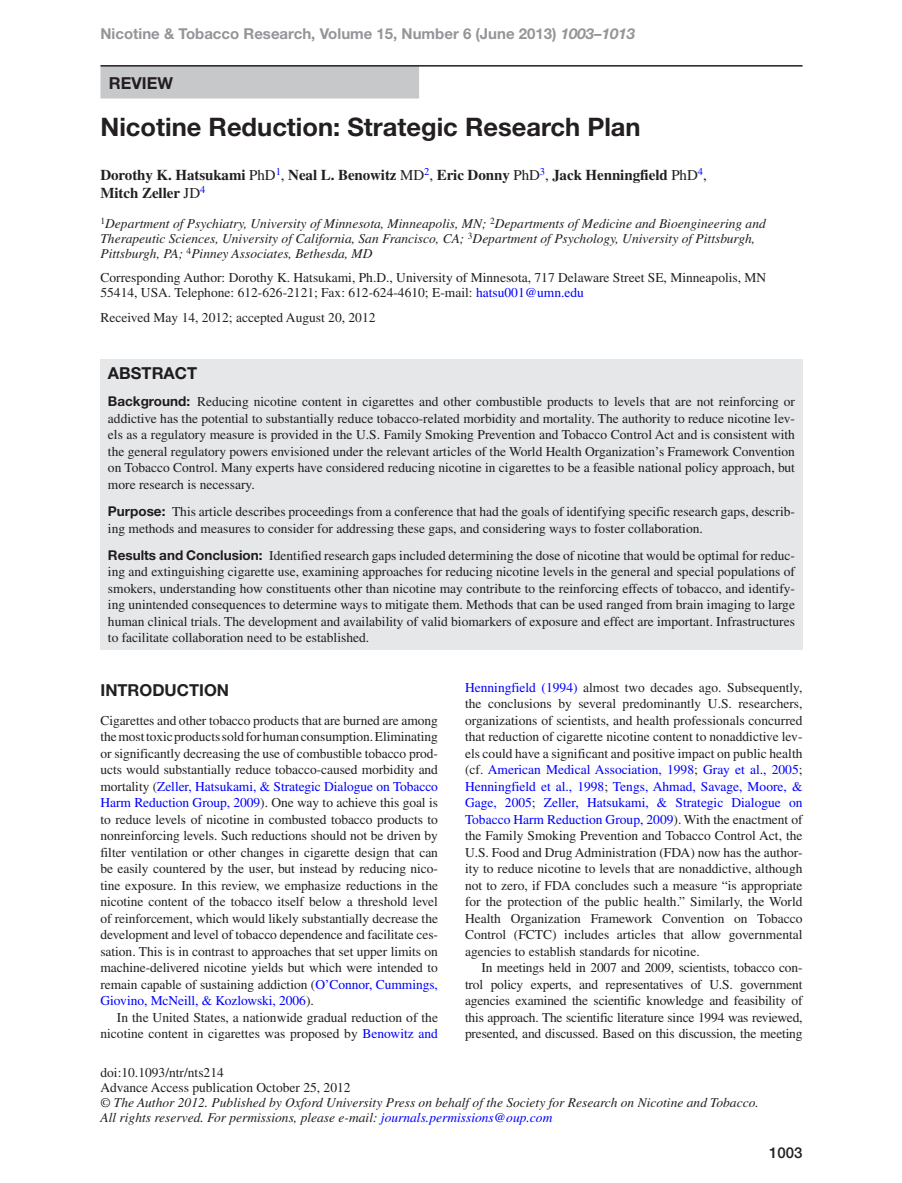
<style>
.page{position:relative;width:902px;height:1183px;background:#fff}
.page>*{position:absolute;margin:0;border:0;box-sizing:border-box;transform-origin:0 0}
.t1{font:700 25.5px "Helvetica Neue LT Std";color:#231f20}
.t2{font:700 16.5px "Helvetica Neue LT Std";color:#231f20}
.t3{font:700 15px/18px "Times LT Std";letter-spacing:-.005em;color:#231f20}
.t4{font:700 15px "Helvetica Neue LT Std";color:#939598}
.t5{font:500 15px "Helvetica Neue LT Std";color:#231f20}
.t6{font:13.5px/16.5px "Times LT Std";color:#231f20;text-align:justify}
.t7{font:italic 13.5px/15px "Times LT Std";color:#231f20}
.s1{font-style:italic}
.s2{font-weight:400}
.s3{color:#00f}
.s4{font-family:"Helvetica Neue LT Std";font-weight:700}
</style>
<div class="page">
<div style="left:100px;top:65px;width:319px;height:33px;background:#c7c8ca"></div>
<hr style="left:100px;top:65px;width:702px;height:2px;background:#231f20">
<div style="left:100px;top:359px;width:702px;height:290px;background:#e6e7e9"></div>
<p class="t4" style="left:100px;top:24px;width:536px">Nicotine &amp; Tobacco Research, Volume 15, Number 6 (June 2013) <span class="s1">1003</span>–<span class="s1">1013</span></p>
<p class="t2" style="left:109px;top:73px;width:66px">Review</p>
<h1 class="t1" style="left:100px;top:111px;width:542px">Nicotine Reduction: Strategic Research Plan</h1>
<p class="t3" style="left:100px;top:165px;width:608px">Dorothy K. Hatsukami <span class="s2">PhD</span><sup>1</sup><span class="s2">,</span> Neal L. Benowitz <span class="s2">MD</span><sup>2</sup><span class="s2">,</span> Eric Donny <span class="s2">PhD</span><sup>3</sup><span class="s2">,</span> Jack Henningfield <span class="s2">PhD</span><sup>4</sup><span class="s2">,<br></span>Mitch Zeller <span class="s2">JD</span><sup>4</sup></p>
<p class="t7" style="left:100px;top:216px;width:667px"><sup>1</sup>Department of Psychiatry, University of Minnesota, Minneapolis, MN; <sup>2</sup>Departments of Medicine and Bioengineering and<br>Therapeutic Sciences, University of California, San Francisco, CA; <sup>3</sup>Department of Psychology, University of Pittsburgh,<br>Pittsburgh, PA; <sup>4</sup>Pinney Associates, Bethesda, MD</p>
<p class="t6" style="left:100px;top:270px;width:667px;line-height:15px">Corresponding Author: Dorothy K. Hatsukami, Ph.D., University of Minnesota, 717 Delaware Street SE, Minneapolis, MN<br>55414, USA. Telephone: 612-626-2121; Fax: 612-624-4610; E-mail: <span class="s3">hatsu001@umn.edu</span></p>
<p class="t6" style="left:100px;top:309px;width:277px">Received May 14, 2012; accepted August 20, 2012</p>
<p class="t2" style="left:108px;top:363px;width:91px">Abstract</p>
<p class="t6" style="left:108px;top:393px;width:689px"><span class="s4">Background:</span> Reducing nicotine content in cigarettes and other combustible products to levels that are not reinforcing or addictive has the potential to substantially reduce tobacco-related morbidity and mortality. The authority to reduce nicotine lev&shy;els as a regulatory measure is provided in the U.S. Family Smoking Prevention and Tobacco Control Act and is consistent with the general regulatory powers envisioned under the relevant articles of the World Health Organization’s Framework Convention on Tobacco Control. Many experts have considered reducing nicotine in cigarettes to be a feasible national policy approach, but more research is necessary.</p>
<p class="t6" style="left:108px;top:503px;width:689px"><span class="s4">Purpose:</span> This article describes proceedings from a conference that had the goals of identifying specific research gaps, describ&shy;ing methods and measures to consider for addressing these gaps, and considering ways to foster collaboration.</p>
<p class="t6" style="left:108px;top:546px;width:689px"><span class="s4">Results and Conclusion:</span> Identified research gaps included determining the dose of nicotine that would be optimal for reduc&shy;ing and extinguishing cigarette use, examining approaches for reducing nicotine levels in the general and special populations of smokers, understanding how constituents other than nicotine may contribute to the reinforcing effects of tobacco, and identify&shy;ing unintended consequences to determine ways to mitigate them. Methods that can be used ranged from brain imaging to large human clinical trials. The development and availability of valid biomarkers of exposure and effect are important. Infrastructures to facilitate collaboration need to be established.</p>
<p class="t2" style="left:100px;top:680px;width:128px">Introduction</p>
<p class="t6" style="left:100px;top:711px;width:339px">Cigarettes and other tobacco products that are burned are among the most toxic products sold for human consumption. Eliminating or significantly decreasing the use of combustible tobacco prod&shy;ucts would substantially reduce tobacco-caused morbidity and mortality (<span class="s3">Zeller, Hatsukami, &amp; Strategic Dialogue on Tobacco Harm Reduction Group, 2009</span>). One way to achieve this goal is to reduce levels of nicotine in combusted tobacco products to nonreinforcing levels. Such reductions should not be driven by filter ventilation or other changes in cigarette design that can be easily countered by the user, but instead by reducing nico&shy;tine exposure. In this review, we emphasize reductions in the nicotine content of the tobacco itself below a threshold level of reinforcement, which would likely substantially decrease the development and level of tobacco dependence and facilitate ces&shy;sation. This is in contrast to approaches that set upper limits on machine-delivered nicotine yields but which were intended to remain capable of sustaining addiction (<span class="s3">O’Connor, Cummings, Giovino, McNeill, &amp; Kozlowski, 2006</span>).</p>
<p class="t6" style="left:100px;top:1008px;width:339px;text-align:right">In the United States, a nationwide gradual reduction of the nicotine content in cigarettes was proposed by <span class="s3">Benowitz and</span></p>
<p class="t6" style="left:100px;top:1064px;width:125px">doi:10.1093/ntr/nts214</p>
<p class="t6" style="left:100px;top:1079px;width:252px">Advance Access publication October 25, 2012</p>
<p class="t6" style="left:465px;top:678px;width:339px"><span class="s3">Henningfield (1994)</span> almost two decades ago. Subsequently, the conclusions by several predominantly U.S. researchers, organizations of scientists, and health professionals concurred that reduction of cigarette nicotine content to nonaddictive lev&shy;els could have a significant and positive impact on public health (cf. <span class="s3">American Medical Association, 1998</span>; <span class="s3">Gray et al., 2005</span>; <span class="s3">Henningfield et al., 1998</span>; <span class="s3">Tengs, Ahmad, Savage, Moore, &amp; Gage, 2005</span>; <span class="s3">Zeller, Hatsukami, &amp; Strategic Dialogue on Tobacco Harm Reduction Group, 2009</span>). With the enactment of the Family Smoking Prevention and Tobacco Control Act, the U.S. Food and Drug Administration (FDA) now has the author&shy;ity to reduce nicotine to levels that are nonaddictive, although not to zero, if FDA concludes such a measure “is appropriate for the protection of the public health.” Similarly, the World Health Organization Framework Convention on Tobacco Control (FCTC) includes articles that allow governmental agencies to establish standards for nicotine.</p>
<p class="t6" style="left:465px;top:959px;width:339px;text-indent:16px">In meetings held in 2007 and 2009, scientists, tobacco con&shy;trol policy experts, and representatives of U.S. government agencies examined the scientific knowledge and feasibility of this approach. The scientific literature since 1994 was reviewed, presented, and discussed. Based on this discussion, the meeting</p>
<p class="t7" style="left:100px;top:1095px;width:660px">© The Author 2012. Published by Oxford University Press on behalf of the Society for Research on Nicotine and Tobacco.<br>All rights reserved. For permissions, please e-mail: <span class="s3">journals.permissions@oup.com</span></p>
<p class="t5" style="left:769px;top:1143px;width:35px">1003</p>
</div>
